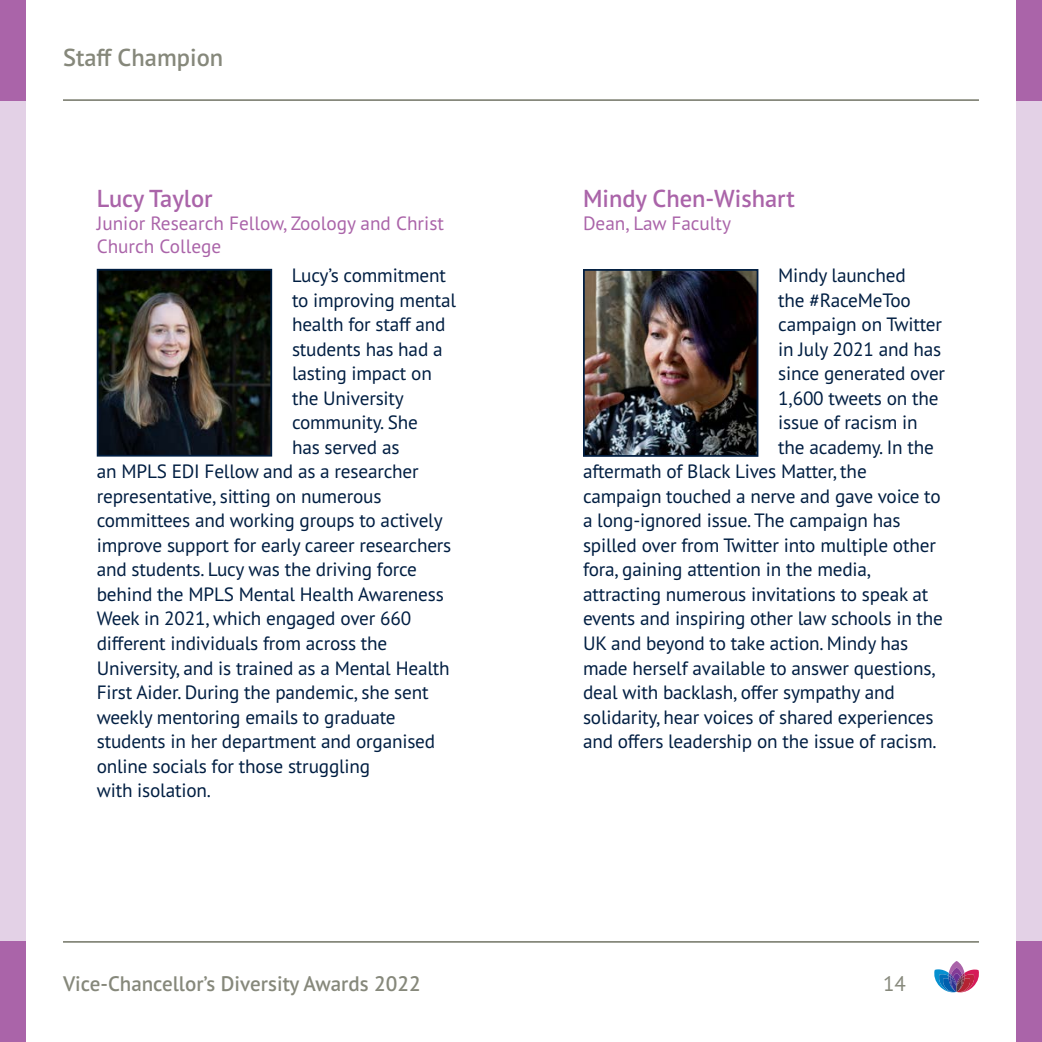
<style>
.page{position:relative;width:1042px;height:1042px;background:#fff}
.page>*{position:absolute;margin:0;border:0;box-sizing:border-box;transform-origin:0 0}
.Champion_Role_model{font:600 24.5px "PT Sans Pro";color:#aa64a9}
.t1{font:600 24.5px "PT Sans Pro";color:#86887b}
.t2{font:600 21px "PT Sans Pro";color:#86887b}
.t3{font:21px "PT Sans Pro";color:#86887b}
.Body{font:19.25px "PT Sans Pro";letter-spacing:-.01em;color:#001e42}
.affiliation{font:19.25px/22.8px "PT Sans Pro";color:#aa64a9}
</style>
<div class="page">
<svg style="left:934px;top:961px;width:45px;height:32px"></svg>
<hr style="left:63px;top:99px;width:916px;height:2px;background:#86887b">
<hr style="left:63px;top:941px;width:916px;height:2px;background:#86887b">
<div style="left:1016px;top:0;width:26px;height:1042px;background:#e3d1e6"></div>
<div style="left:0;top:0;width:26px;height:1042px;background:#e3d1e6"></div>
<div style="left:1016px;top:0;width:26px;height:101px;background:#aa64a9"></div>
<div style="left:0;top:0;width:26px;height:101px;background:#aa64a9"></div>
<div style="left:1016px;top:941px;width:26px;height:101px;background:#aa64a9"></div>
<div style="left:0;top:941px;width:26px;height:101px;background:#aa64a9"></div>
<img style="left:100px;top:272px;width:169px;height:181px">
<div style="left:97px;top:269px;width:175px;height:187px;border:2px solid #001e42"></div>
<img style="left:586px;top:272px;width:169px;height:182px">
<div style="left:583px;top:269px;width:175px;height:188px;border:2px solid #001e42"></div>
<p class="t1" style="left:63px;top:41px;width:162px">Staff Champion</p>
<p class="Champion_Role_model" style="left:97px;top:183px;width:117px">Lucy Taylor</p>
<p class="affiliation" style="left:97px;top:211px;width:349px">Junior Research Fellow, Zoology and Christ<br>Church College</p>
<p class="Body" style="left:292px;top:263px;width:156px">Lucy’s commitment</p>
<p class="Body" style="left:292px;top:288px;width:166px">to improving mental</p>
<p class="Body" style="left:292px;top:312px;width:155px">health for staff and</p>
<p class="Body" style="left:292px;top:337px;width:152px">students has had a</p>
<p class="Body" style="left:292px;top:361px;width:141px">lasting impact on</p>
<p class="Body" style="left:292px;top:386px;width:113px">the University</p>
<p class="Body" style="left:292px;top:410px;width:127px">community. She</p>
<p class="Body" style="left:292px;top:435px;width:109px">has served as</p>
<p class="Body" style="left:97px;top:459px;width:323px">an MPLS EDI Fellow and as a researcher</p>
<p class="Body" style="left:97px;top:484px;width:286px">representative, sitting on numerous</p>
<p class="Body" style="left:97px;top:508px;width:347px">committees and working groups to actively</p>
<p class="Body" style="left:97px;top:533px;width:356px">improve support for early career researchers</p>
<p class="Body" style="left:97px;top:557px;width:322px">and students. Lucy was the driving force</p>
<p class="Body" style="left:97px;top:582px;width:349px">behind the MPLS Mental Health Awareness</p>
<p class="Body" style="left:97px;top:606px;width:316px">Week in 2021, which engaged over 660</p>
<p class="Body" style="left:97px;top:631px;width:292px">different individuals from across the</p>
<p class="Body" style="left:97px;top:655px;width:354px">University, and is trained as a Mental Health</p>
<p class="Body" style="left:97px;top:680px;width:333px">First Aider. During the pandemic, she sent</p>
<p class="Body" style="left:97px;top:704px;width:300px">weekly mentoring emails to graduate</p>
<p class="Body" style="left:97px;top:729px;width:340px">students in her department and organised</p>
<p class="Body" style="left:97px;top:753px;width:275px">online socials for those struggling</p>
<p class="Body" style="left:97px;top:778px;width:116px">with isolation.</p>
<p class="Champion_Role_model" style="left:583px;top:183px;width:213px">Mindy Chen-Wishart</p>
<p class="affiliation" style="left:583px;top:211px;width:150px">Dean, Law Faculty</p>
<p class="Body" style="left:778px;top:263px;width:129px">Mindy launched</p>
<p class="Body" style="left:778px;top:288px;width:134px">the #RaceMeToo</p>
<p class="Body" style="left:778px;top:312px;width:165px">campaign on Twitter</p>
<p class="Body" style="left:778px;top:337px;width:165px">in July 2021 and has</p>
<p class="Body" style="left:778px;top:361px;width:168px">since generated over</p>
<p class="Body" style="left:778px;top:386px;width:162px">1,600 tweets on the</p>
<p class="Body" style="left:778px;top:410px;width:141px">issue of racism in</p>
<p class="Body" style="left:778px;top:435px;width:157px">the academy. In the</p>
<p class="Body" style="left:583px;top:459px;width:285px">aftermath of Black Lives Matter, the</p>
<p class="Body" style="left:583px;top:484px;width:359px">campaign touched a nerve and gave voice to</p>
<p class="Body" style="left:583px;top:508px;width:319px">a long-ignored issue. The campaign has</p>
<p class="Body" style="left:583px;top:533px;width:354px">spilled over from Twitter into multiple other</p>
<p class="Body" style="left:583px;top:557px;width:290px">fora, gaining attention in the media,</p>
<p class="Body" style="left:583px;top:582px;width:347px">attracting numerous invitations to speak at</p>
<p class="Body" style="left:583px;top:606px;width:361px">events and inspiring other law schools in the</p>
<p class="Body" style="left:583px;top:631px;width:327px">UK and beyond to take action. Mindy has</p>
<p class="Body" style="left:583px;top:655px;width:354px">made herself available to answer questions,</p>
<p class="Body" style="left:583px;top:680px;width:313px">deal with backlash, offer sympathy and</p>
<p class="Body" style="left:583px;top:704px;width:352px">solidarity, hear voices of shared experiences</p>
<p class="Body" style="left:583px;top:729px;width:355px">and offers leadership on the issue of racism.</p>
<p class="t2" style="left:63px;top:969px;width:359px">Vice-Chancellor’s Diversity Awards 2022</p>
<p class="t3" style="left:883px;top:969px;width:24px">14</p>
</div>
